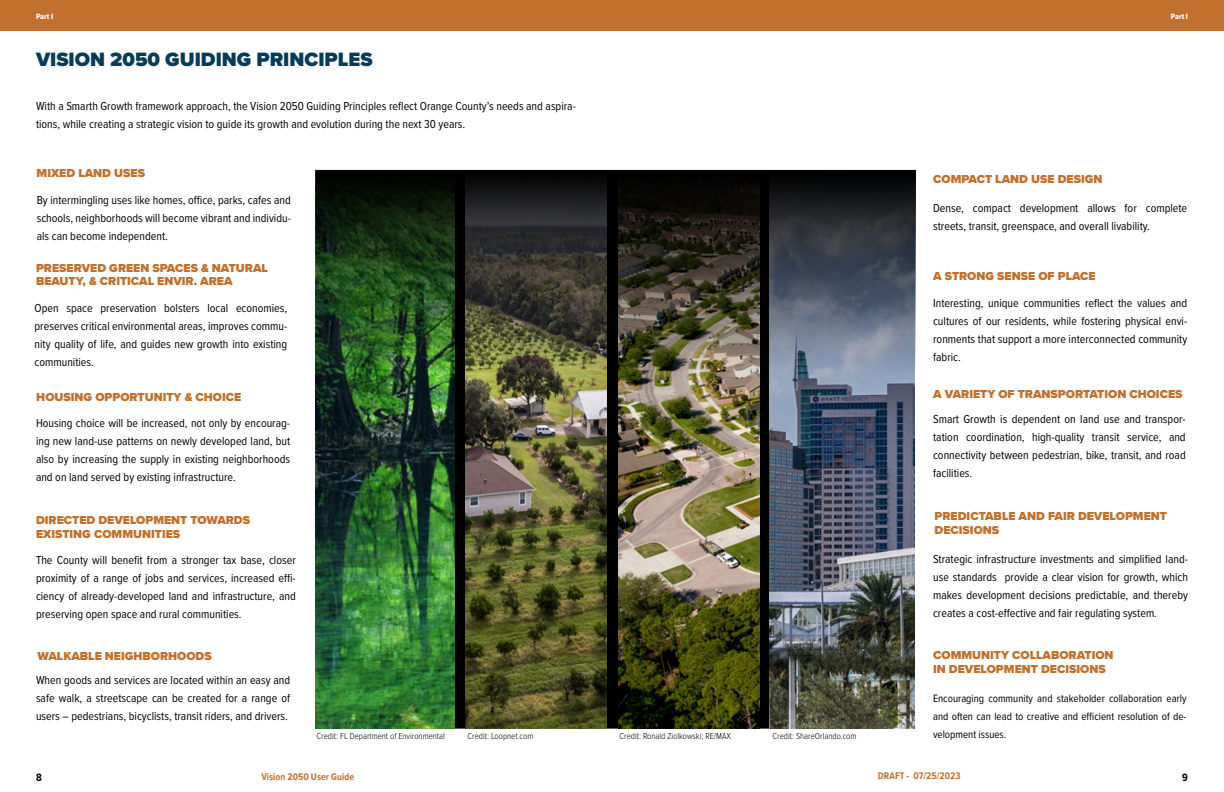
<style>
.page{position:relative;width:1224px;height:792px;background:#fff}
.page>*{position:absolute;margin:0;border:0;box-sizing:border-box;transform-origin:0 0}
.t1{font:900 20px "Proxima Nova";color:#073b59}
.t2{font:12px/18px "Proxima Nova Cond";color:#000;text-align:justify}
.t3{font:900 12px/14.4px "Proxima Nova";color:#c2702e}
.t4{font:11px/18px "Proxima Nova Cond";color:#000;text-align:justify}
.t5{font:700 11px "Proxima Nova Cond";color:#000}
.t6{font:700 10px "Proxima Nova Cond";color:#c2702e}
.t7{font:300 9px "Proxima Nova Cond";color:#000}
.t8{font:8px "Proxima Nova Cond Extrabld";color:#fff}
</style>
<div class="page">
<div style="left:0;top:0;width:612px;height:31px;background:#c2702e"></div>
<div style="left:612px;top:0;width:612px;height:31px;background:#c2702e"></div>
<img style="left:317px;top:172px;width:597px;height:555px">
<p class="t8" style="left:36px;top:10px;width:19px">Part I</p>
<p class="t8" style="left:1171px;top:10px;width:19px">Part I</p>
<h1 class="t1" style="left:36px;top:45px;width:338px">VISION 2050 GUIDING PRINCIPLES</h1>
<p class="t2" style="left:36px;top:97px;width:541px">With a Smarth Growth framework approach, the Vision 2050 Guiding Principles reflect Orange County’s needs and aspira&shy;tions, while creating a strategic vision to guide its growth and evolution during the next 30 years.</p>
<p class="t3" style="left:37px;top:166px;width:110px">MIXED LAND USES</p>
<p class="t2" style="left:37px;top:190px;width:256px">By intermingling uses like homes, office, parks, cafes and schools, neighborhoods will become vibrant and individu&shy;als can become independent.</p>
<p class="t3" style="left:933px;top:171px;width:171px">COMPACT LAND USE DESIGN</p>
<p class="t2" style="left:933px;top:199px;width:256px">Dense, compact development allows for complete streets, transit, greenspace, and overall livability.</p>
<p class="t3" style="left:36px;top:261px;width:233px;line-height:13.4px">PRESERVED GREEN SPACES &amp; NATURAL<br>BEAUTY, &amp; CRITICAL ENVIR. AREA</p>
<p class="t2" style="left:35px;top:298px;width:254px">Open space preservation bolsters local economies, preserves critical environmental areas, improves commu&shy;nity quality of life, and guides new growth into existing communities.</p>
<p class="t3" style="left:36px;top:390px;width:207px">HOUSING OPPORTUNITY &amp; CHOICE</p>
<p class="t2" style="left:36px;top:414px;width:256px">Housing choice will be increased, not only by encourag&shy;ing new land-use patterns on newly developed land, but also by increasing the supply in existing neighborhoods and on land served by existing infrastructure.</p>
<p class="t3" style="left:36px;top:512px;width:216px">DIRECTED DEVELOPMENT TOWARDS<br>EXISTING COMMUNITIES</p>
<p class="t2" style="left:36px;top:550px;width:261px">The County will benefit from a stronger tax base, closer proximity of a range of jobs and services, increased effi&shy;ciency of already-developed land and infrastructure, and preserving open space and rural communities.</p>
<p class="t3" style="left:37px;top:648px;width:176px">WALKABLE NEIGHBORHOODS</p>
<p class="t2" style="left:36px;top:670px;width:256px">When goods and services are located within an easy and safe walk, a streetscape can be created for a range of users – pedestrians, bicyclists, transit riders, and drivers.</p>
<p class="t7" style="left:317px;top:729px;width:130px">Credit: FL Department of Environmental</p>
<p class="t7" style="left:468px;top:729px;width:67px">Credit: Loopnet.com</p>
<p class="t7" style="left:620px;top:729px;width:113px">Credit: Ronald Ziolkowski; RE/MAX</p>
<p class="t7" style="left:773px;top:729px;width:85px">Credit: ShareOrlando.com</p>
<p class="t3" style="left:933px;top:269px;width:164px">A STRONG SENSE OF PLACE</p>
<p class="t2" style="left:933px;top:294px;width:256px">Interesting, unique communities reflect the values and cultures of our residents, while fostering physical envi&shy;ronments that support a more interconnected community fabric.</p>
<p class="t3" style="left:933px;top:386px;width:251px">A VARIETY OF TRANSPORTATION CHOICES</p>
<p class="t2" style="left:933px;top:410px;width:254px">Smart Growth is dependent on land use and transpor&shy;tation coordination, high-quality transit service, and connectivity between pedestrian, bike, transit, and road facilities.</p>
<p class="t3" style="left:935px;top:508px;width:234px">PREDICTABLE AND FAIR DEVELOPMENT<br>DECISIONS</p>
<p class="t2" style="left:933px;top:550px;width:256px">Strategic infrastructure investments and simplified land&shy;use standards provide a clear vision for growth, which makes development decisions predictable, and thereby creates a cost-effective and fair regulating system.</p>
<p class="t3" style="left:933px;top:648px;width:182px">COMMUNITY COLLABORATION<br>IN DEVELOPMENT DECISIONS</p>
<p class="t4" style="left:933px;top:689px;width:255px">Encouraging community and stakeholder collaboration early and often can lead to creative and efficient resolution of de&shy;velopment issues.</p>
<p class="t5" style="left:36px;top:769px;width:7px">8</p>
<p class="t6" style="left:261px;top:770px;width:94px">Vision 2050 User Guide</p>
<p class="t6" style="left:878px;top:768px;width:84px">DRAFT - 07/25/2023</p>
<p class="t5" style="left:1182px;top:769px;width:7px">9</p>
</div>
